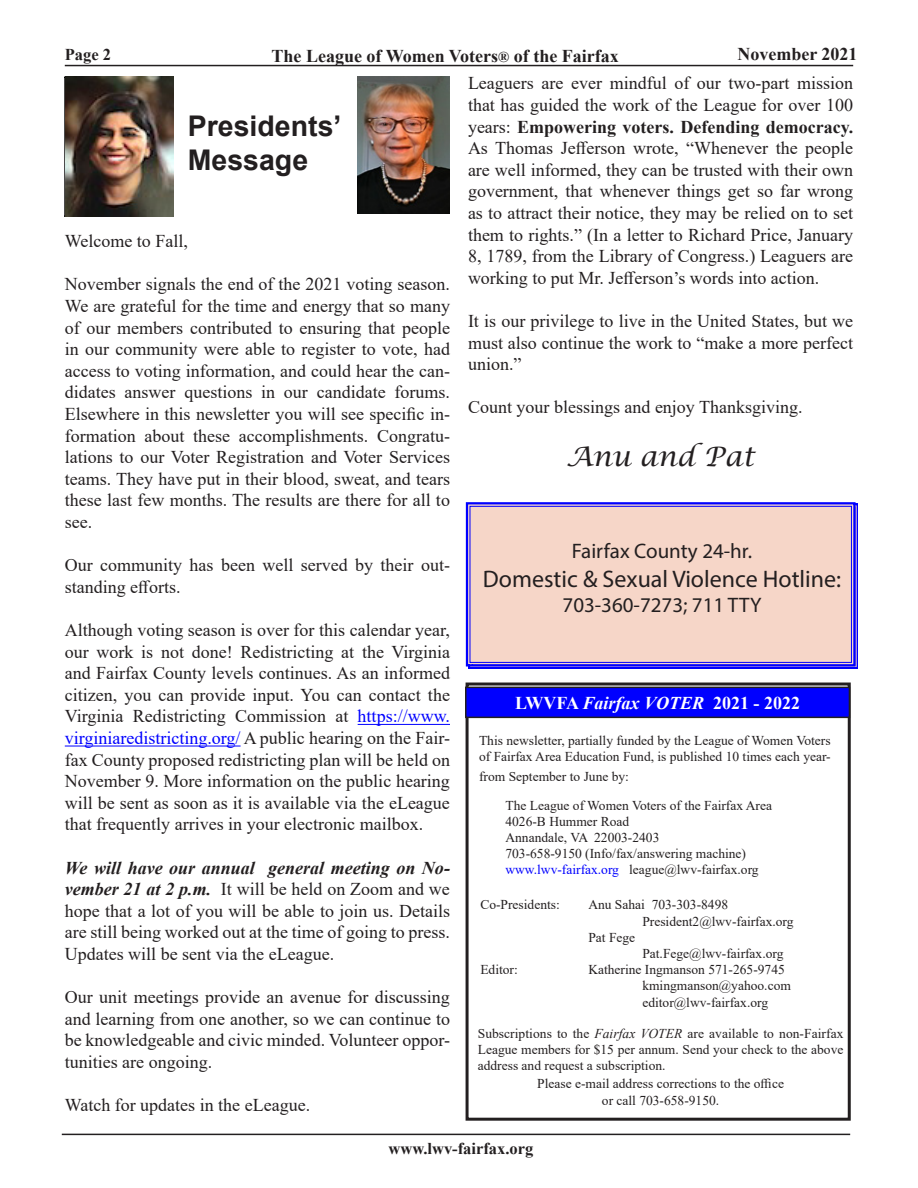
<style>
.page{position:relative;width:918px;height:1188px;background:#fff}
.page>*{position:absolute;margin:0;border:0;box-sizing:border-box;transform-origin:0 0}
.t1{font:700 28.5px/34.2px "Arial";color:#231f20}
.t2{font:italic 27px "Lucida Calligraphy";color:#231f20}
.t3{font:italic 24.3px "Times New Roman";color:#000}
.t4{font:24px "Myriad Pro";color:#231f20}
.t5{font:italic 21.15px "Times New Roman";color:#000}
.t6{font:21px "Myriad Pro";color:#231f20}
.t7{font:18px/21.6px "Times New Roman";color:#231f20;text-align:justify}
.t8{font:700 18px "Times New Roman";color:#231f20}
.t9{font:700 18px "Times New Roman";color:#fff}
.t10{font:700 16.5px "Times New Roman";color:#231f20}
.t11{font:13.5px/16.2px "Times New Roman";color:#231f20}
.s1{font-size:15px}
.s2{color:#00f}
.s3{font-weight:700;font-style:italic}
.s4{font-weight:700}
.s5{font-style:italic}
</style>
<div class="page">
<div style="left:466px;top:683px;width:385px;height:438px;border:3px solid #231f20"></div>
<hr style="left:65px;top:65px;width:788px;height:1px;background:#231f20">
<hr style="left:62px;top:1134px;width:788px;height:1px;background:#231f20">
<svg style="left:64px;top:76px;width:110px;height:141px"></svg>
<div style="left:466px;top:687px;width:383px;height:30px;background:#00f"></div>
<div style="left:465px;top:687px;width:385px;height:31px;border:2px solid #231f20"></div>
<img style="left:357px;top:77px;width:93px;height:137px">
<svg style="left:465px;top:502px;width:392px;height:166px"></svg>
<div style="left:470px;top:506px;width:382px;height:157px;border:1px solid #00f"></div>
<hr style="left:358px;top:724px;width:92px;height:1px;background:#00f">
<hr style="left:65px;top:746px;width:176px;height:1px;background:#00f">
<img style="left:65px;top:77px;width:108px;height:139px">
<p class="t10" style="left:65px;top:43px;width:48px">Page 2</p>
<p class="t8" style="left:272px;top:43px;width:349px">The League of Women Voters<span class="s1">®</span> of the Fairfax</p>
<p class="t8" style="left:737px;top:41px;width:122px">November 2021</p>
<h1 class="t1" style="left:188px;top:109px;width:155px">Presidents’<br>Message</h1>
<p class="t7" style="left:65px;top:230px;width:125px">Welcome to Fall,</p>
<p class="t7" style="left:65px;top:273px;width:387px">November signals the end of the 2021 voting season.<br>We are grateful for the time and energy that so many of our members contributed to ensuring that people in our community were able to register to vote, had access to voting information, and could hear the can&shy;didates answer questions in our candidate forums.<br>Elsewhere in this newsletter you will see specific in&shy;formation about these accomplishments. Congratu&shy;lations to our Voter Registration and Voter Services teams. They have put in their blood, sweat, and tears these last few months. The results are there for all to see.</p>
<p class="t7" style="left:65px;top:554px;width:387px">Our community has been well served by their out&shy;standing efforts.</p>
<p class="t7" style="left:65px;top:619px;width:387px">Although voting season is over for this calendar year, our work is not done! Redistricting at the Virginia and Fairfax County levels continues. As an informed citizen, you can provide input. You can contact the Virginia Redistricting Commission at <span class="s2">https://www. virginiaredistricting.org/</span> A public hearing on the Fair&shy;fax County proposed redistricting plan will be held on November 9. More information on the public hearing will be sent as soon as it is available via the eLeague that frequently arrives in your electronic mailbox.</p>
<p class="t7" style="left:65px;top:856px;width:387px"><span class="s3">We will have our annual general meeting on No&shy;vember 21 at 2 p.m.</span> It will be held on Zoom and we hope that a lot of you will be able to join us. Details are still being worked out at the time of going to press.<br>Updates will be sent via the eLeague.</p>
<p class="t7" style="left:65px;top:986px;width:387px">Our unit meetings provide an avenue for discussing and learning from one another, so we can continue to be knowledgeable and civic minded. Volunteer oppor&shy;tunities are ongoing.</p>
<p class="t7" style="left:65px;top:1094px;width:247px">Watch for updates in the eLeague.</p>
<p class="t7" style="left:468px;top:72px;width:387px">Leaguers are ever mindful of our two-part mission that has guided the work of the League for over 100 years: <span class="s4">Empowering voters. Defending democracy.<br></span>As Thomas Jefferson wrote, “Whenever the people are well informed, they can be trusted with their own government, that whenever things get so far wrong as to attract their notice, they may be relied on to set them to rights.” (In a letter to Richard Price, January 8, 1789, from the Library of Congress.) Leaguers are working to put Mr. Jefferson’s words into action.</p>
<p class="t7" style="left:468px;top:310px;width:387px">It is our privilege to live in the United States, but we must also continue the work to “make a more perfect union.”</p>
<p class="t7" style="left:468px;top:396px;width:336px">Count your blessings and enjoy Thanksgiving.</p>
<p class="t2" style="left:566px;top:440px;width:190px">Anu and Pat</p>
<p class="t6" style="left:572px;top:538px;width:182px">Fairfax County 24-hr.</p>
<p class="t4" style="left:483px;top:564px;width:360px">Domestic &amp; Sexual Violence Hotline:</p>
<p class="t6" style="left:563px;top:592px;width:200px">703-360-7273; 711 TTY</p>
<p class="t5" style="left:573px;top:538px;width:186px">Fairfax County 24-hr.</p>
<h3 class="t3" style="left:484px;top:564px;width:361px">Domestic &amp; Sexual Violence Hotline:</h3>
<p class="t5" style="left:564px;top:593px;width:203px">703-360-7273; 711 TTY</p>
<p class="t9" style="left:515px;top:690px;width:287px">LWVFA <span class="s5">Fairfax VOTER</span> 2021 - 2022</p>
<p class="t11" style="left:479px;top:732px;width:353px">This newsletter, partially funded by the League of Women Voters of Fairfax Area Education Fund, is published 10 times each year-</p>
<p class="t11" style="left:479px;top:768px;width:151px">from September to June by:</p>
<p class="t11" style="left:505px;top:796px;width:268px">The League of Women Voters of the Fairfax Area 4026-B Hummer Road<br>Annandale, VA 22003-2403<br>703-658-9150 (Info/fax/answering machine) <span class="s2">www.lwv-fairfax.org</span> league@lwv-fairfax.org</p>
<p class="t11" style="left:480px;top:896px;width:81px">Co-Presidents:</p>
<p class="t11" style="left:588px;top:896px;width:141px">Anu Sahai 703-303-8498</p>
<p class="t11" style="left:642px;top:913px;width:153px">President2@lwv-fairfax.org</p>
<p class="t11" style="left:588px;top:929px;width:48px">Pat Fege</p>
<p class="t11" style="left:642px;top:945px;width:143px">Pat.Fege@lwv-fairfax.org</p>
<p class="t11" style="left:480px;top:961px;width:39px">Editor:</p>
<p class="t11" style="left:642px;top:961px;width:150px;text-indent:-54px">Katherine Ingmanson 571-265-9745 kmingmanson@yahoo.com editor@lwv-fairfax.org</p>
<p class="t11" style="left:478px;top:1024px;width:367px;text-align:justify">Subscriptions to the <span class="s5">Fairfax VOTER</span> are available to non-Fairfax League members for $15 per annum. Send your check to the above address and request a subscription.</p>
<p class="t11" style="left:537px;top:1075px;width:248px;text-align:center">Please e-mail address corrections to the office or call 703-658-9150.</p>
<p class="t10" style="left:389px;top:1136px;width:146px">www.lwv-fairfax.org</p>
</div>
